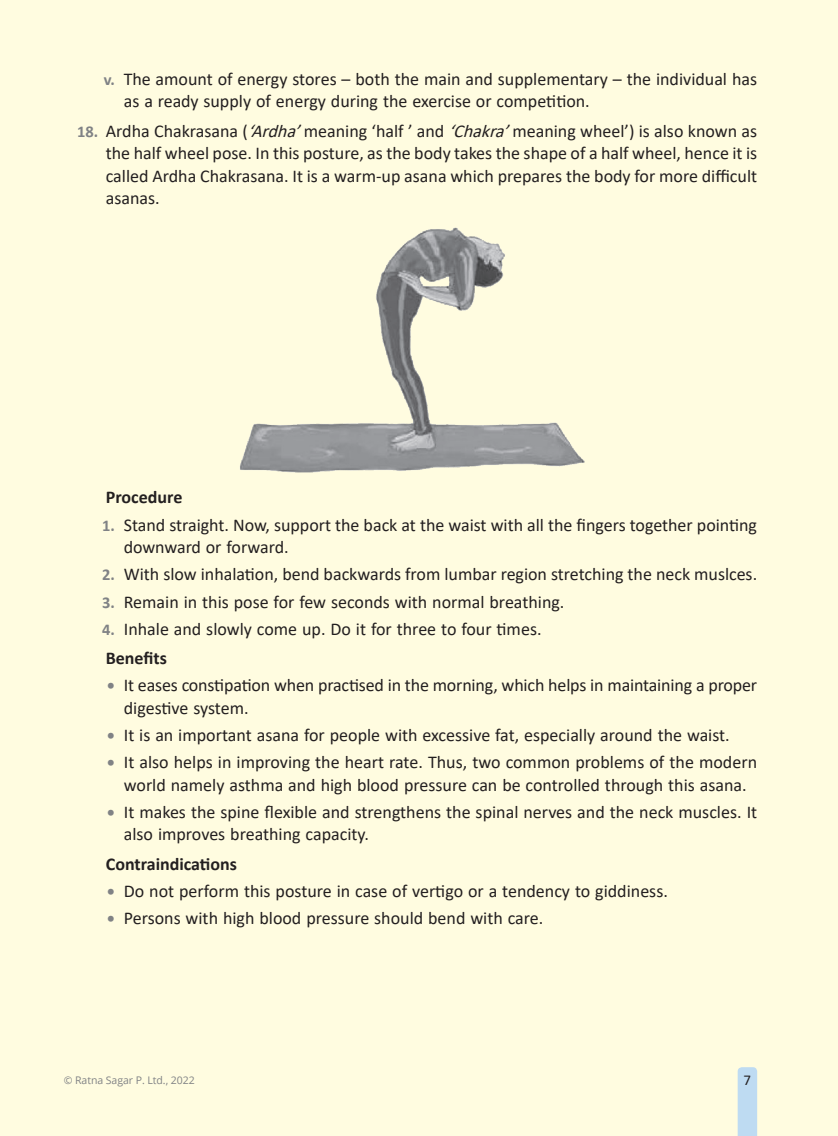
<style>
.page{position:relative;width:838px;height:1136px;background:#fff}
.page>*{position:absolute;margin:0;border:0;box-sizing:border-box;transform-origin:0 0}
.Exercise_abc{font:18px/22.5px "Calibri";color:#231f20}
.Exer_123{font:18px/22.5px "Calibri";color:#231f20;text-align:justify}
.Exer_123-2{font:700 18px "Calibri";color:#231f20}
.t1{font:15px "Calibri";color:#231f20}
.t2{font:10.5px "Open Sans";letter-spacing:-.005em;color:#808285}
.s1{font-weight:700;font-size:16.5px;color:#808285}
.s2{font-style:italic}
</style>
<div class="page">
<div style="left:0;top:0;width:838px;height:1135px;background:#fffce0"></div>
<img style="left:240px;top:227px;width:345px;height:246px">
<svg style="left:737px;top:1067px;width:20px;height:68px"></svg>
<p class="Exercise_abc" style="left:124px;top:67px;width:635px;text-indent:-20px"><span class="s1">v.</span> The amount of energy stores – both the main and supplementary – the individual has as a ready supply of energy during the exercise or competition.</p>
<p class="Exer_123" style="left:106px;top:119px;width:653px;text-indent:-29px"><span class="s1">18.</span> Ardha Chakrasana (<span class="s2">‘Ardha’</span>meaning ‘half ’ and <span class="s2">‘Chakra’</span>meaning wheel’) is also known as the half wheel pose. In this posture, as the body takes the shape of a half wheel, hence it is called Ardha Chakrasana. It is a warm-up asana which prepares the body for more difficult asanas.</p>
<p class="Exer_123-2" style="left:106px;top:484px;width:78px">Procedure</p>
<p class="Exercise_abc" style="left:124px;top:513px;width:635px;text-indent:-22px"><span class="s1">1.</span> Stand straight. Now, support the back at the waist with all the fingers together pointing downward or forward.</p>
<p class="Exercise_abc" style="left:102px;top:562px;width:656px"><span class="s1">2.</span> With slow inhalation, bend backwards from lumbar region stretching the neck muslces.</p>
<p class="Exercise_abc" style="left:102px;top:589px;width:464px"><span class="s1">3.</span> Remain in this pose for few seconds with normal breathing.</p>
<p class="Exercise_abc" style="left:102px;top:617px;width:441px"><span class="s1">4.</span> Inhale and slowly come up. Do it for three to four times.</p>
<p class="Exer_123-2" style="left:106px;top:645px;width:63px">Benefits</p>
<p class="Exercise_abc" style="left:124px;top:673px;width:635px;text-indent:-17px"><span class="s1">•</span> It eases constipation when practised in the morning, which helps in maintaining a proper digestive system.</p>
<p class="Exercise_abc" style="left:107px;top:723px;width:624px"><span class="s1">•</span> It is an important asana for people with excessive fat, especially around the waist.</p>
<p class="Exercise_abc" style="left:107px;top:750px;width:652px;text-align:center"><span class="s1">•</span> It also helps in improving the heart rate. Thus, two common problems of the modern world namely asthma and high blood pressure can be controlled through this asana.</p>
<p class="Exercise_abc" style="left:124px;top:800px;width:635px;text-indent:-17px"><span class="s1">•</span> It makes the spine flexible and strengthens the spinal nerves and the neck muscles. It also improves breathing capacity.</p>
<p class="Exer_123-2" style="left:106px;top:850px;width:133px">Contraindications</p>
<p class="Exercise_abc" style="left:107px;top:879px;width:563px"><span class="s1">•</span> Do not perform this posture in case of vertigo or a tendency to giddiness.</p>
<p class="Exercise_abc" style="left:107px;top:906px;width:438px"><span class="s1">•</span> Persons with high blood pressure should bend with care.</p>
<p class="t2" style="left:64px;top:1072px;width:132px">© Ratna Sagar P. Ltd., 2022</p>
<p class="t1" style="left:743px;top:1069px;width:9px">7</p>
</div>
